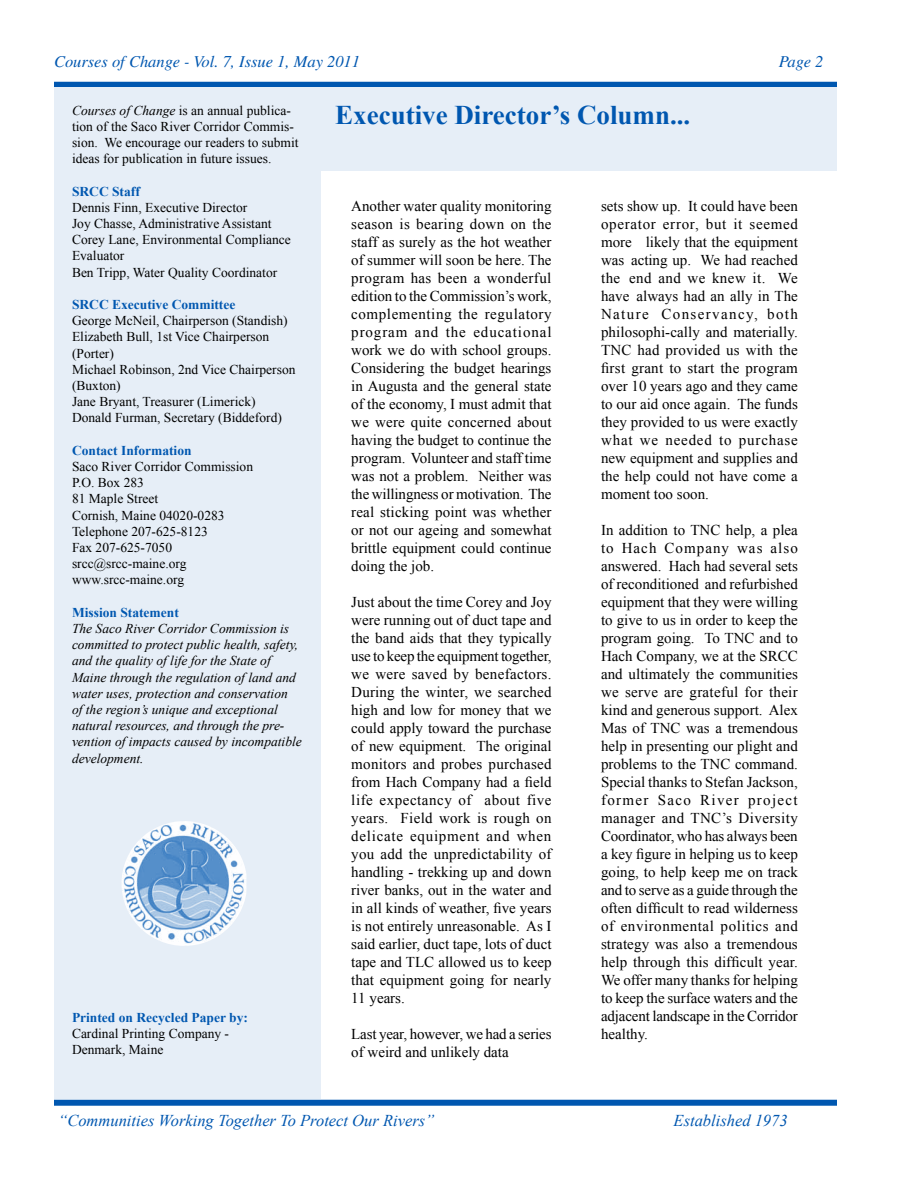
<style>
.page{position:relative;width:918px;height:1188px;background:#fff}
.page>*{position:absolute;margin:0;border:0;box-sizing:border-box;transform-origin:0 0}
.t1{font:700 27px "Times New Roman";color:#0057b0}
.t2{font:italic 16.5px "Times New Roman";color:#0057b0}
.t3{font:italic 16.5px "Times";color:#0057b0}
.t4{font:15px/18px "Times New Roman";color:#000;text-align:justify}
.t5{font:13.5px/16.2px "Times New Roman";color:#000}
.t6{font:italic 13.5px/16.2px "Times New Roman";color:#000}
.t7{font:700 13.5px "Times New Roman";color:#0057b0}
.s1{font-style:italic}
</style>
<div class="page">
<div style="left:54px;top:54px;width:780px;height:29px;background:linear-gradient(to right,#fff,#fff)"></div>
<div style="left:54px;top:1100px;width:783px;height:6px;background:#0057b0"></div>
<div style="left:54px;top:82px;width:783px;height:6px;background:#0057b0"></div>
<div style="left:54px;top:87px;width:267px;height:1011px;background:#e6eef7"></div>
<div style="left:317px;top:87px;width:520px;height:83px;background:#e6eef7"></div>
<img style="left:122px;top:821px;width:124px;height:125px">
<div style="left:54px;top:54px;width:783px;height:23px;background:#fff"></div>
<p class="t3" style="left:54px;top:52px;width:308px">Courses of Change - Vol. 7, Issue 1, May 2011</p>
<p class="t3" style="left:779px;top:52px;width:46px">Page 2</p>
<p class="t2" style="left:58px;top:53px;width:306px">Courses of Change - Vol.7, Issue 1, May, 2011</p>
<p class="t5" style="left:72px;top:102px;width:228px"><span class="s1">Courses of Change</span> is an annual publica&shy;tion of the Saco River Corridor Commis&shy;sion. We encourage our readers to submit ideas for publication in future issues.</p>
<p class="t7" style="left:72px;top:182px;width:69px">SRCC Staff</p>
<p class="t5" style="left:72px;top:199px;width:220px">Dennis Finn, Executive Director<br>Joy Chasse, Administrative Assistant<br>Corey Lane, Environmental Compliance<br>Evaluator<br>Ben Tripp, Water Quality Coordinator</p>
<p class="t7" style="left:72px;top:295px;width:165px">SRCC Executive Committee</p>
<p class="t5" style="left:72px;top:312px;width:225px">George McNeil, Chairperson (Standish)<br>Elizabeth Bull, 1st Vice Chairperson (Porter)<br>Michael Robinson, 2nd Vice Chairperson (Buxton)<br>Jane Bryant, Treasurer (Limerick)<br>Donald Furman, Secretary (Biddeford)</p>
<p class="t7" style="left:72px;top:441px;width:121px">Contact Information</p>
<p class="t5" style="left:72px;top:458px;width:183px">Saco River Corridor Commission<br>P.O. Box 283<br>81 Maple Street<br>Cornish, Maine 04020-0283<br>Telephone 207-625-8123<br>Fax 207-625-7050 srcc@srcc-maine.org www.srcc-maine.org</p>
<p class="t7" style="left:72px;top:603px;width:108px">Mission Statement</p>
<p class="t6" style="left:72px;top:620px;width:231px">The Saco River Corridor Commission is committed to protect public health, safety, and the quality of life for the State of Maine through the regulation of land and water uses, protection and conservation<br>of the region’s unique and exceptional natural resources, and through the pre&shy;vention of impacts caused by incompatible development.</p>
<h1 class="t1" style="left:335px;top:96px;width:357px">Executive Director’s Column...</h1>
<p class="t4" style="left:601px;top:196px;width:198px">sets show up. It could have been operator error, but it seemed more likely that the equipment was acting up. We had reached the end and we knew it. We have always had an ally in The Nature Conservancy, both philosophi-cally and materially.<br>TNC had provided us with the first grant to start the program over 10 years ago and they came to our aid once again. The funds they provided to us were exactly what we needed to purchase new equipment and supplies and the help could not have come a moment too soon.</p>
<p class="t4" style="left:601px;top:520px;width:198px">In addition to TNC help, a plea to Hach Company was also answered. Hach had several sets of reconditioned and refurbished equipment that they were willing to give to us in order to keep the program going. To TNC and to Hach Company, we at the SRCC and ultimately the communities we serve are grateful for their kind and generous support. Alex Mas of TNC was a tremendous help in presenting our plight and problems to the TNC command.<br>Special thanks to Stefan Jackson, former Saco River project manager and TNC’s Diversity Coordinator, who has always been a key figure in helping us to keep going, to help keep me on track and to serve as a guide through the often difficult to read wilderness of environmental politics and strategy was also a tremendous help through this difficult year.<br>We offer many thanks for helping to keep the surface waters and the adjacent landscape in the Corridor healthy.</p>
<p class="t4" style="left:351px;top:197px;width:202px">Another water quality monitoring season is bearing down on the staff as surely as the hot weather of summer will soon be here. The program has been a wonderful edition to the Commission’s work, complementing the regulatory program and the educational work we do with school groups.<br>Considering the budget hearings in Augusta and the general state of the economy, I must admit that we were quite concerned about having the budget to continue the program. Volunteer and staff time was not a problem. Neither was the willingness or motivation. The real sticking point was whether or not our ageing and somewhat brittle equipment could continue doing the job.</p>
<p class="t4" style="left:351px;top:593px;width:202px">Just about the time Corey and Joy were running out of duct tape and the band aids that they typically use to keep the equipment together, we were saved by benefactors.<br>During the winter, we searched high and low for money that we could apply toward the purchase of new equipment. The original monitors and probes purchased from Hach Company had a field life expectancy of about five years. Field work is rough on delicate equipment and when you add the unpredictability of handling - trekking up and down river banks, out in the water and in all kinds of weather, five years is not entirely unreasonable. As I said earlier, duct tape, lots of duct tape and TLC allowed us to keep that equipment going for nearly 11 years.</p>
<p class="t4" style="left:351px;top:1025px;width:202px">Last year, however, we had a series of weird and unlikely data</p>
<p class="t7" style="left:72px;top:1008px;width:177px">Printed on Recycled Paper by:</p>
<p class="t5" style="left:72px;top:1025px;width:159px">Cardinal Printing Company -<br>Denmark, Maine</p>
<p class="t2" style="left:58px;top:1109px;width:378px">“Communities Working Together To Protect Our Rivers”</p>
<p class="t2" style="left:674px;top:1109px;width:116px">Established 1973</p>
</div>
